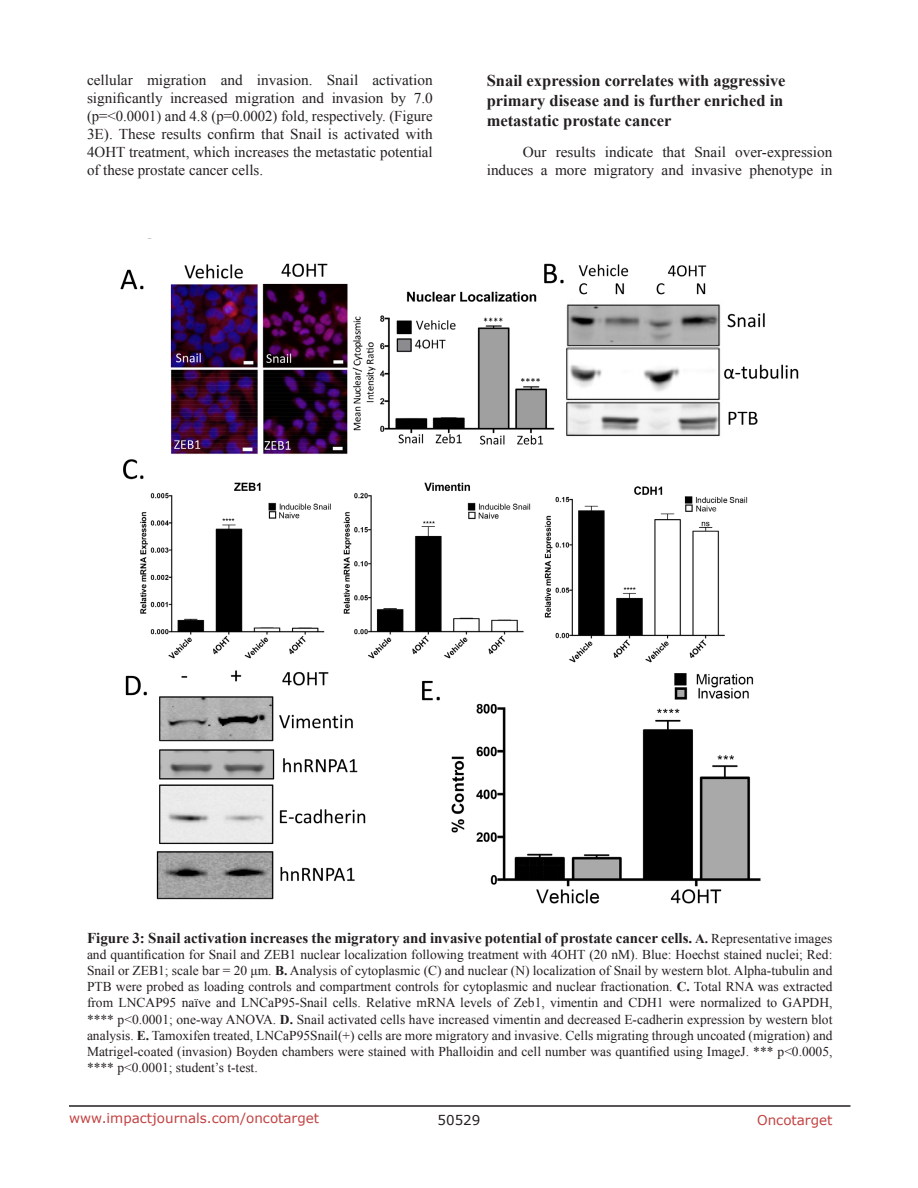
<style>
.page{position:relative;width:918px;height:1188px;background:#fff}
.page>*{position:absolute;margin:0;border:0;box-sizing:border-box;transform-origin:0 0}
.SubHeading{font:700 16.5px/19.8px "Times New Roman";color:#231f20}
.BodyText{font:15px/18px "Times New Roman";color:#231f20;text-align:justify}
.figuretext{font:700 15px "Times New Roman";color:#231f20}
.figuretext-2{font:13.5px/16.2px "Times New Roman";color:#231f20;text-align:justify}
.t1{font:13.5px "Verdana";color:#c24141}
.t2{font:13.5px "Verdana";color:#231f20}
.s1{font-size:13.5px}
.s2{font-weight:400;font-size:13.5px}
.s3{font-weight:700}
</style>
<div class="page">
<hr style="left:69px;top:1105px;width:781px;height:2px;background:#231f20">
<img style="left:120px;top:238px;width:679px;height:666px">
<p class="BodyText" style="left:87px;top:71px;width:347px">cellular migration and invasion. Snail activation significantly increased migration and invasion by 7.0 (p=&lt;0.0001) and 4.8 (p=0.0002) fold, respectively. (Figure 3E). These results confirm that Snail is activated with 4OHT treatment, which increases the metastatic potential of these prostate cancer cells.</p>
<p class="SubHeading" style="left:487px;top:70px;width:300px">Snail expression correlates with aggressive primary disease and is further enriched in metastatic prostate cancer</p>
<p class="BodyText" style="left:487px;top:143px;width:347px;text-align:right">Our results indicate that Snail over-expression induces a more migratory and invasive phenotype in</p>
<p class="figuretext" style="left:87px;top:927px;width:747px">Figure 3: Snail activation increases the migratory and invasive potential of prostate cancer cells. <span class="s1">A.</span> <span class="s2">Representative images</span></p>
<p class="figuretext-2" style="left:87px;top:946px;width:747px">and quantification for Snail and ZEB1 nuclear localization following treatment with 4OHT (20 nM). Blue: Hoechst stained nuclei; Red:<br>Snail or ZEB1; scale bar = 20 μm. <span class="s3">B.</span> Analysis of cytoplasmic (C) and nuclear (N) localization of Snail by western blot. Alpha-tubulin and PTB were probed as loading controls and compartment controls for cytoplasmic and nuclear fractionation. <span class="s3">C.</span> Total RNA was extracted from LNCAP95 naïve and LNCaP95-Snail cells. Relative mRNA levels of Zeb1, vimentin and CDH1 were normalized to GAPDH, **** p&lt;0.0001; one-way ANOVA. <span class="s3">D.</span> Snail activated cells have increased vimentin and decreased E-cadherin expression by western blot analysis. <span class="s3">E.</span> Tamoxifen treated, LNCaP95Snail(+) cells are more migratory and invasive. Cells migrating through uncoated (migration) and Matrigel-coated (invasion) Boyden chambers were stained with Phalloidin and cell number was quantified using ImageJ. *** p&lt;0.0005, **** p&lt;0.0001; student’s t-test.</p>
<p class="t1" style="left:69px;top:1109px;width:252px">www.impactjournals.com/oncotarget</p>
<p class="t2" style="left:438px;top:1111px;width:44px">50529</p>
<p class="t1" style="left:757px;top:1111px;width:77px">Oncotarget</p>
</div>
